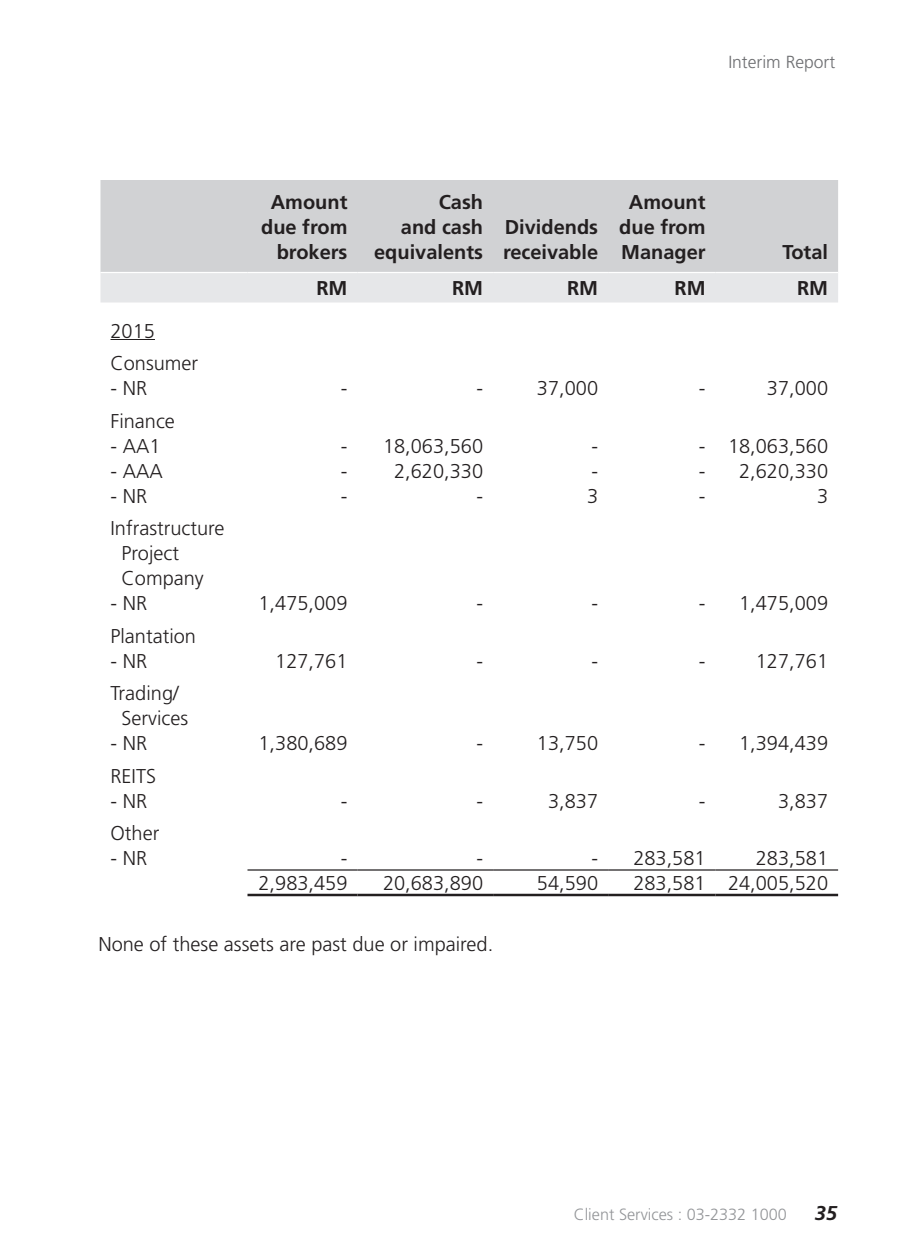
<style>
.page{position:relative;width:900px;height:1260px;background:#fff}
.page>*{position:absolute;margin:0;border:0;box-sizing:border-box;transform-origin:0 0}
.notes_text{font:300 20px "Frutiger";color:#231f20}
.t1{font:700 20px/25px "Frutiger";color:#231f20;text-align:right}
.t2{font:italic 700 20px "Frutiger";color:#231f20}
.t3{font:300 17.5px "Frutiger";color:#6c6d70}
.t4{font:300 16.25px "Frutiger";color:#939598}
</style>
<div class="page">
<div style="left:101px;top:180px;width:737px;height:92px;background:#d1d2d4"></div>
<div style="left:101px;top:273px;width:737px;height:29px;background:#e6e7e9"></div>
<hr style="left:248px;top:869px;width:110px;height:2px;background:#231f20">
<hr style="left:358px;top:869px;width:135px;height:2px;background:#231f20">
<hr style="left:493px;top:869px;width:115px;height:2px;background:#231f20">
<hr style="left:608px;top:869px;width:108px;height:2px;background:#231f20">
<hr style="left:716px;top:869px;width:122px;height:2px;background:#231f20">
<hr style="left:248px;top:894px;width:110px;height:2px;background:#231f20">
<hr style="left:358px;top:894px;width:135px;height:2px;background:#231f20">
<hr style="left:493px;top:894px;width:115px;height:2px;background:#231f20">
<hr style="left:608px;top:894px;width:108px;height:2px;background:#231f20">
<hr style="left:716px;top:894px;width:122px;height:2px;background:#231f20">
<hr style="left:111px;top:339px;width:44px;height:1px;background:#231f20">
<p class="t3" style="left:728px;top:52px;width:108px">Interim Report</p>
<p class="t1" style="left:261px;top:189px;width:88px">Amount due from brokers</p>
<p class="t1" style="left:374px;top:189px;width:110px">Cash<br>and cash equivalents</p>
<p class="t1" style="left:503px;top:214px;width:97px;text-align:left">Dividends receivable</p>
<p class="t1" style="left:619px;top:189px;width:88px;text-align:center">Amount due from<br>Manager</p>
<p class="t1" style="left:783px;top:239px;width:47px">Total</p>
<p class="t1" style="left:316px;top:275px;width:33px">RM</p>
<p class="t1" style="left:452px;top:275px;width:33px">RM</p>
<p class="t1" style="left:567px;top:275px;width:33px">RM</p>
<p class="t1" style="left:675px;top:275px;width:33px">RM</p>
<p class="t1" style="left:797px;top:275px;width:33px">RM</p>
<p class="notes_text" style="left:111px;top:319px;width:46px">2015</p>
<p class="notes_text" style="left:111px;top:352px;width:89px">Consumer</p>
<p class="notes_text" style="left:111px;top:377px;width:38px">- NR</p>
<p class="notes_text" style="left:341px;top:377px;width:8px">-</p>
<p class="notes_text" style="left:476px;top:377px;width:8px">-</p>
<p class="notes_text" style="left:537px;top:377px;width:63px">37,000</p>
<p class="notes_text" style="left:699px;top:377px;width:8px">-</p>
<p class="notes_text" style="left:767px;top:377px;width:63px">37,000</p>
<p class="notes_text" style="left:111px;top:409px;width:66px">Finance</p>
<p class="notes_text" style="left:111px;top:434px;width:52px">- AA1</p>
<p class="notes_text" style="left:341px;top:434px;width:8px">-</p>
<p class="notes_text" style="left:383px;top:434px;width:102px">18,063,560</p>
<p class="notes_text" style="left:591px;top:434px;width:8px">-</p>
<p class="notes_text" style="left:699px;top:434px;width:8px">-</p>
<p class="notes_text" style="left:728px;top:434px;width:102px">18,063,560</p>
<p class="notes_text" style="left:111px;top:459px;width:54px">- AAA</p>
<p class="notes_text" style="left:341px;top:459px;width:8px">-</p>
<p class="notes_text" style="left:394px;top:459px;width:90px">2,620,330</p>
<p class="notes_text" style="left:591px;top:459px;width:8px">-</p>
<p class="notes_text" style="left:699px;top:459px;width:8px">-</p>
<p class="notes_text" style="left:739px;top:459px;width:90px">2,620,330</p>
<p class="notes_text" style="left:111px;top:484px;width:38px">- NR</p>
<p class="notes_text" style="left:341px;top:484px;width:8px">-</p>
<p class="notes_text" style="left:476px;top:484px;width:8px">-</p>
<p class="notes_text" style="left:587px;top:484px;width:13px">3</p>
<p class="notes_text" style="left:699px;top:484px;width:8px">-</p>
<p class="notes_text" style="left:817px;top:484px;width:13px">3</p>
<p class="notes_text" style="left:111px;top:517px;width:116px">Infrastructure</p>
<p class="notes_text" style="left:122px;top:542px;width:59px">Project</p>
<p class="notes_text" style="left:122px;top:567px;width:84px">Company</p>
<p class="notes_text" style="left:111px;top:592px;width:38px">- NR</p>
<p class="notes_text" style="left:259px;top:592px;width:90px">1,475,009</p>
<p class="notes_text" style="left:476px;top:592px;width:8px">-</p>
<p class="notes_text" style="left:591px;top:592px;width:8px">-</p>
<p class="notes_text" style="left:699px;top:592px;width:8px">-</p>
<p class="notes_text" style="left:739px;top:592px;width:90px">1,475,009</p>
<p class="notes_text" style="left:111px;top:624px;width:87px">Plantation</p>
<p class="notes_text" style="left:111px;top:649px;width:38px">- NR</p>
<p class="notes_text" style="left:275px;top:649px;width:74px">127,761</p>
<p class="notes_text" style="left:476px;top:649px;width:8px">-</p>
<p class="notes_text" style="left:591px;top:649px;width:8px">-</p>
<p class="notes_text" style="left:699px;top:649px;width:8px">-</p>
<p class="notes_text" style="left:756px;top:649px;width:74px">127,761</p>
<p class="notes_text" style="left:111px;top:682px;width:70px">Trading/</p>
<p class="notes_text" style="left:122px;top:707px;width:68px">Services</p>
<p class="notes_text" style="left:111px;top:732px;width:38px">- NR</p>
<p class="notes_text" style="left:259px;top:732px;width:90px">1,380,689</p>
<p class="notes_text" style="left:476px;top:732px;width:8px">-</p>
<p class="notes_text" style="left:537px;top:732px;width:63px">13,750</p>
<p class="notes_text" style="left:699px;top:732px;width:8px">-</p>
<p class="notes_text" style="left:739px;top:732px;width:90px">1,394,439</p>
<p class="notes_text" style="left:111px;top:764px;width:47px">REITS</p>
<p class="notes_text" style="left:111px;top:789px;width:38px">- NR</p>
<p class="notes_text" style="left:341px;top:789px;width:8px">-</p>
<p class="notes_text" style="left:476px;top:789px;width:8px">-</p>
<p class="notes_text" style="left:548px;top:789px;width:52px">3,837</p>
<p class="notes_text" style="left:699px;top:789px;width:8px">-</p>
<p class="notes_text" style="left:778px;top:789px;width:52px">3,837</p>
<p class="notes_text" style="left:111px;top:822px;width:50px">Other</p>
<p class="notes_text" style="left:111px;top:847px;width:38px">- NR</p>
<p class="notes_text" style="left:341px;top:847px;width:8px">-</p>
<p class="notes_text" style="left:476px;top:847px;width:8px">-</p>
<p class="notes_text" style="left:591px;top:847px;width:8px">-</p>
<p class="notes_text" style="left:633px;top:847px;width:74px">283,581</p>
<p class="notes_text" style="left:756px;top:847px;width:74px">283,581</p>
<p class="notes_text" style="left:259px;top:872px;width:90px">2,983,459</p>
<p class="notes_text" style="left:383px;top:872px;width:102px">20,683,890</p>
<p class="notes_text" style="left:537px;top:872px;width:63px">54,590</p>
<p class="notes_text" style="left:633px;top:872px;width:74px">283,581</p>
<p class="notes_text" style="left:728px;top:872px;width:102px">24,005,520</p>
<p class="notes_text" style="left:98px;top:933px;width:396px">None of these assets are past due or impaired.</p>
<p class="t4" style="left:574px;top:1205px;width:215px">Client Services : 03-2332 1000</p>
<p class="t2" style="left:815px;top:1201px;width:24px">35</p>
</div>
